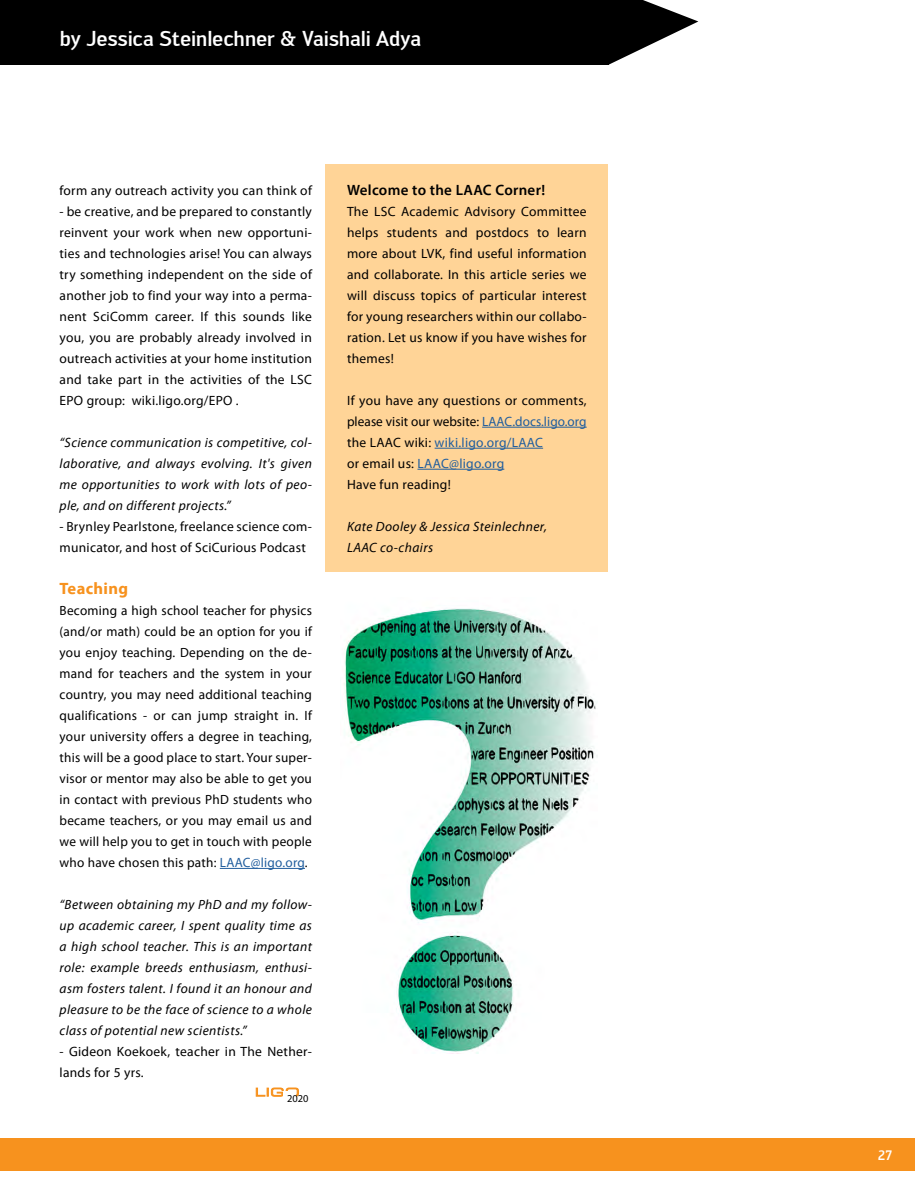
<style>
.page{position:relative;width:915px;height:1187px;background:#fff}
.page>*{position:absolute;margin:0;border:0;box-sizing:border-box;transform-origin:0 0}
.t1{font:500 21px "Engel";letter-spacing:-.015em;color:#fff}
.t2{font:700 16.5px "Myriad Pro";letter-spacing:.02em;color:#f7921e}
.t3{font:600 15px "Myriad Pro";letter-spacing:.02em;color:#000}
.t4{font:13.5px/21px "Myriad Pro";letter-spacing:.02em;color:#000;text-align:justify}
.t5{font:italic 13.5px/21px "Myriad Pro";letter-spacing:.03em;color:#000;text-align:justify}
.t6{font:500 13.5px "Engel";color:#fff}
.t7{font:10.35px "Myriad Pro";color:#000}
.s1{color:#215e9e}
</style>
<div class="page">
<div style="left:325px;top:164px;width:283px;height:407px;background:#ffd497"></div>
<div style="left:0;top:1138px;width:914px;height:32px;background:#f7921e"></div>
<div style="left:0;top:0;width:608px;height:65px;background:#000"></div>
<hr style="left:220px;top:868px;width:85px;height:1px;background:#215e9e">
<img style="left:344px;top:608px;width:253px;height:445px">
<svg style="left:608px;top:0;width:90px;height:65px"></svg>
<svg style="left:255px;top:1087px;width:44px;height:9px"></svg>
<div style="left:283px;top:1091px;width:12px;height:7px;background:#fff"></div>
<hr style="left:482px;top:427px;width:104px;height:1px;background:#215e9e">
<hr style="left:434px;top:448px;width:109px;height:1px;background:#215e9e">
<hr style="left:417px;top:469px;width:87px;height:1px;background:#215e9e">
<h1 class="t1" style="left:60px;top:26px;width:363px">by Jessica Steinlechner &amp; Vaishali Adya</h1>
<p class="t4" style="left:60px;top:180px;width:254px">form any outreach activity you can think of</p>
<p class="t4" style="left:60px;top:201px;width:254px">- be creative, and be prepared to constantly reinvent your work when new opportuni&shy;ties and technologies arise! You can always try something independent on the side of another job to find your way into a perma&shy;nent SciComm career. If this sounds like you, you are probably already involved in outreach activities at your home institution and take part in the activities of the LSC EPO group: wiki.ligo.org/EPO .</p>
<p class="t5" style="left:60px;top:431px;width:254px">“Science communication is competitive, col&shy;laborative, and always evolving. It's given me opportunities to work with lots of peo&shy;ple, and on different projects.”</p>
<p class="t4" style="left:60px;top:516px;width:254px">- Brynley Pearlstone, freelance science com&shy;municator, and host of SciCurious Podcast</p>
<p class="t2" style="left:60px;top:579px;width:70px">Teaching</p>
<p class="t4" style="left:60px;top:600px;width:254px">Becoming a high school teacher for physics (and/or math) could be an option for you if you enjoy teaching. Depending on the de&shy;mand for teachers and the system in your country, you may need additional teaching qualifications - or can jump straight in. If your university offers a degree in teaching, this will be a good place to start. Your super&shy;visor or mentor may also be able to get you in contact with previous PhD students who became teachers, or you may email us and we will help you to get in touch with people who have chosen this path: <span class="s1">LAAC@ligo.org</span>.</p>
<p class="t5" style="left:60px;top:893px;width:254px">“Between obtaining my PhD and my follow&shy;up academic career, I spent quality time as a high school teacher. This is an important role: example breeds enthusiasm, enthusi&shy;asm fosters talent. I found it an honour and pleasure to be the face of science to a whole class of potential new scientists.”</p>
<p class="t4" style="left:60px;top:1041px;width:254px">- Gideon Koekoek, teacher in The Nether&shy;lands for 5 yrs.</p>
<p class="t7" style="left:287px;top:1092px;width:23px">2020</p>
<p class="t3" style="left:347px;top:180px;width:199px">Welcome to the LAAC Corner!</p>
<p class="t4" style="left:347px;top:201px;width:241px">The LSC Academic Advisory Committee helps students and postdocs to learn more about LVK, find useful information and collaborate. In this article series we will discuss topics of particular interest for young researchers within our collabo&shy;ration. Let us know if you have wishes for themes!</p>
<p class="t4" style="left:347px;top:390px;width:241px;text-align:left">If you have any questions or comments, please visit our website: <span class="s1">LAAC.docs.ligo.org </span>the LAAC wiki: <span class="s1">wiki.ligo.org/LAAC<br></span>or email us: <span class="s1">LAAC@ligo.org<br></span>Have fun reading!</p>
<p class="t5" style="left:347px;top:515px;width:201px">Kate Dooley &amp; Jessica Steinlechner,<br>LAAC co-chairs</p>
<p class="t6" style="left:877px;top:1147px;width:16px">27</p>
</div>
